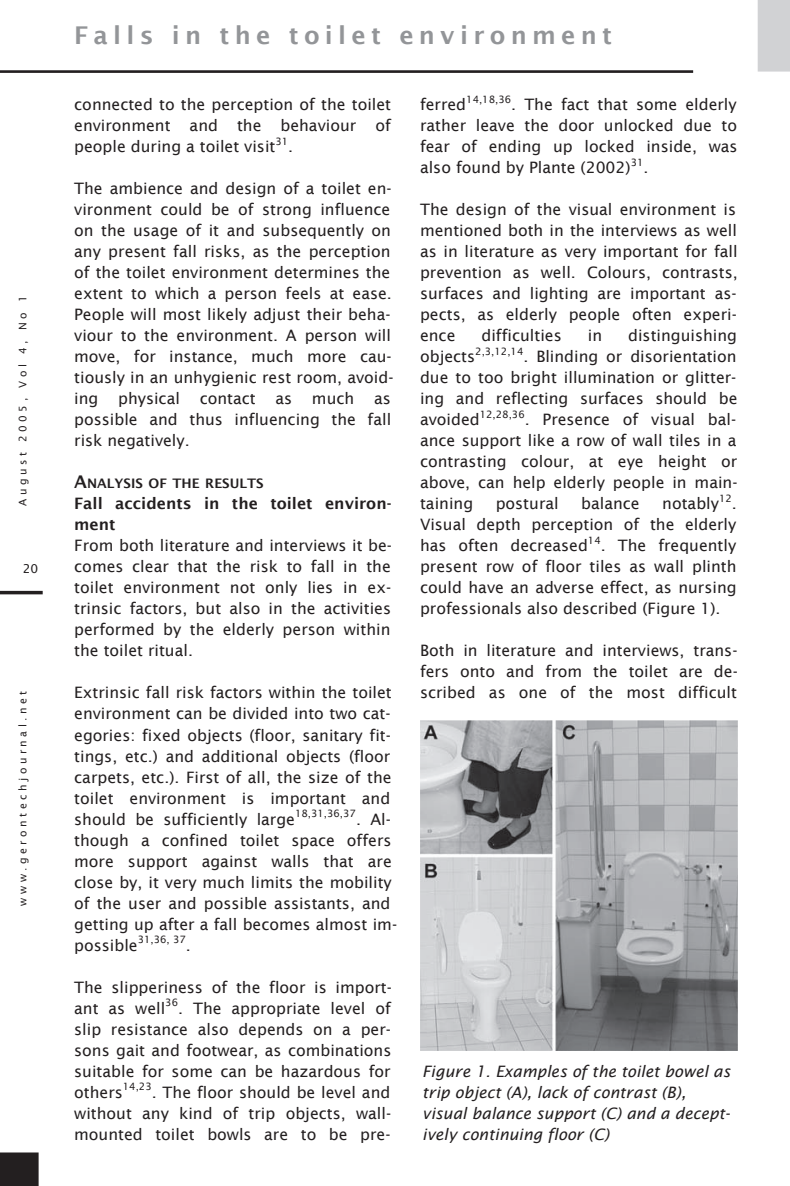
<style>
.page{position:relative;width:790px;height:1186px;background:#fff}
.page>*{position:absolute;margin:0;border:0;box-sizing:border-box;transform-origin:0 0}
.t1{font:600 24.5px "Lucida Sans";letter-spacing:.14em;color:#939598}
.t2{font:15.75px/21px "Lucida Sans";letter-spacing:-.015em;color:#231f20}
.t3{font:15.75px/21px "Lucida Sans";letter-spacing:-.075em;color:#231f20}
.t4{font:italic 15.75px/21px "Lucida Sans";letter-spacing:-.01em;color:#231f20}
.t5{font:15.75px/21px "Lucida Sans";letter-spacing:-.06em;color:#231f20}
.t6{font:600 15.75px/21px "Lucida Sans";letter-spacing:-.05em;color:#231f20}
.t7{font:15.75px "Lucida Sans";letter-spacing:.005em;color:#231f20}
.t8{font:15.75px "Lucida Sans";letter-spacing:-.065em;color:#231f20}
.t9{font:600 13.12px "Lucida Sans";letter-spacing:-.045em;color:#231f20}
.t10{font:12.25px "Lucida Sans";color:#231f20}
.t11{font:10.5px "Lucida Sans";letter-spacing:.335em;color:#231f20}
.t12{font:10.15px "Lucida Sans";color:#231f20}
.s1{font-size:17.5px}
</style>
<div class="page">
<svg style="left:0;top:1152px;width:39px;height:34px"></svg>
<div style="left:757px;top:0;width:32px;height:72px;background:#d1d2d4"></div>
<hr style="left:0;top:70px;width:693px;height:3px;background:#231f20">
<hr style="left:0;top:591px;width:43px;height:3px;background:#231f20">
<img style="left:420px;top:720px;width:317px;height:330px">
<p class="t11" style="left:16px;top:506px;width:212px;rotate:-90deg">August 2005, Vol4, No 1</p>
<p class="t10" style="left:23px;top:561px;width:17px">20</p>
<p class="t11" style="left:16px;top:905px;width:219px;rotate:-90deg">www.gerontechjournal.net</p>
<h1 class="t1" style="left:74px;top:20px;width:545px">Falls in th e toile t e nvironm e nt</h1>
<p class="t2" style="left:74px;top:94px;width:322px">conne cte d to th e pe rce ption ofth e toile t e nvironm e nt and</p>
<p class="t2" style="left:237px;top:115px;width:23px">th e</p>
<p class="t2" style="left:280px;top:115px;width:116px">be h aviour of</p>
<p class="t2" style="left:74px;top:136px;width:206px">pe ople during a toile tvisit</p>
<p class="t12" style="left:275px;top:135px;width:14px">31</p>
<p class="t2" style="left:288px;top:136px;width:9px">.</p>
<p class="t2" style="left:74px;top:178px;width:328px">Th e am bie nce and de sign of a toile t e n&shy;vironm e nt could be of strong influe nce on th e usage ofit and subsequently on any pre se nt fallrisk s, as th e pe rce ption ofth e toile te nvironm e ntde te rm ine s th e extent to wh ich a person feels at ease.<br>People willm ostlik ely adjustth eir beh a&shy;viour to th e e nvironm e nt. A pe rson w ill m ove , for instance , m uch m ore cau&shy;tiously in an unh ygie nic re stroom , avoid&shy;ing</p>
<p class="t3" style="left:118px;top:388px;width:173px">ph ys ical contact as</p>
<p class="t2" style="left:312px;top:388px;width:39px">m uch</p>
<p class="t2" style="left:74px;top:388px;width:328px;text-indent:299px">as possible and th us influe ncing th e fall risk ne gative ly.</p>
<p class="t9" style="left:74px;top:476px;width:192px"><span class="s1">A</span>NALYSIS O F TH E RESULTS</p>
<p class="t6" style="left:74px;top:493px;width:318px">Fallaccide nts in th e toile t e nviron&shy;m ent</p>
<p class="t3" style="left:74px;top:535px;width:319px">From both lite rature and inte rvie w s itbe - com e s cle ar th at th e risk to fallin th e toile t e nvironm e nt not only lie s in e x&shy;trinsic factors, but also in th e activitie s perform ed by th e elderly person with in th e toile tritual.</p>
<p class="t2" style="left:74px;top:682px;width:323px">Extrinsic fallrisk factors w ith in th e toile t e nvironm e ntcan be divide d into tw o cat&shy;e gorie s: fixe d obje cts (floor, sanitary fit&shy;tings, e tc.) and additionalobje cts (floor carpe ts, e tc.). First of all, th e siz e of th e toile t e nvironm e nt is im portant and sh ould be s ufficie ntly large</p>
<p class="t12" style="left:295px;top:807px;width:62px">18,31,36,37</p>
<p class="t2" style="left:74px;top:808px;width:324px;text-indent:282px">. Al&shy;th ough a confine d toile t space offe rs m ore s upport against w alls th at are close by, itve ry m uch lim its th e m obility ofth e user and possible assistants, and ge tting up afte r a fallbe com e s alm ostim - possible</p>
<p class="t12" style="left:138px;top:933px;width:50px">31,36, 37</p>
<p class="t2" style="left:186px;top:934px;width:9px">.</p>
<p class="t2" style="left:74px;top:976px;width:322px">Th e slippe rine ss of th e floor is im port&shy;ant as w e ll . Th e appropriate le ve lof</p>
<p class="t12" style="left:165px;top:996px;width:14px">36</p>
<p class="t2" style="left:74px;top:1018px;width:319px">slip re sistance also de pe nds on a pe r&shy;sons gait and footw e ar, as com binations suitable for som e can be h az ardous for oth e rs</p>
<p class="t12" style="left:123px;top:1080px;width:30px">14,23</p>
<p class="t2" style="left:74px;top:1081px;width:323px;text-indent:77px">. Th e floor sh ould be le ve land w ith out any k ind of trip obje cts, w all&shy;m ounte d toile t bowls are to be pre -</p>
<p class="t2" style="left:420px;top:94px;width:47px">fe rre d</p>
<p class="t12" style="left:466px;top:93px;width:46px">14,18,36</p>
<p class="t2" style="left:420px;top:94px;width:320px;text-indent:91px">. Th e fact th at som e elderly rath e r le ave th e door unlock e d due to fe ar of e nding up lock e d inside , was also found by Plante (2002)</p>
<p class="t12" style="left:630px;top:156px;width:14px">31</p>
<p class="t2" style="left:643px;top:157px;width:9px">.</p>
<p class="t3" style="left:420px;top:199px;width:329px">Th e de sign of th e vis uale nvironm e nt is<br>m e ntione d both in th e inte rvie w s as w e ll as in lite rature as ve ry im portant for fall pre ve ntion as w e ll. Colours, contrasts,<br>s urface s and ligh ting are im portant as&shy;pe cts, as e lde rly pe ople ofte n e xpe ri-<br>e nce</p>
<p class="t8" style="left:481px;top:326px;width:80px">difficultie s</p>
<p class="t2" style="left:587px;top:325px;width:16px">in</p>
<p class="t7" style="left:628px;top:326px;width:110px">distinguish ing</p>
<p class="t2" style="left:420px;top:346px;width:55px">obje cts</p>
<p class="t12" style="left:475px;top:345px;width:50px">2,3,12,14</p>
<p class="t2" style="left:420px;top:346px;width:318px;text-indent:103px">. Blinding or disorie ntation due to too brigh t illum ination or glitte r&shy;ing and re fle cting s urface s sh ould be avoide d</p>
<p class="t12" style="left:479px;top:408px;width:46px">12,28,36</p>
<p class="t2" style="left:420px;top:409px;width:322px;text-indent:105px">. Pre se nce of visual bal&shy;ance s upport lik e a row ofw alltile s in a contrasting colour, at e ye h e igh t or above , can h e lp e lde rly pe ople in m ain&shy;taining</p>
<p class="t3" style="left:495px;top:493px;width:142px">postural balance</p>
<p class="t2" style="left:662px;top:493px;width:60px">notab ly</p>
<p class="t12" style="left:718px;top:492px;width:14px">12</p>
<p class="t2" style="left:420px;top:493px;width:321px;text-align:justify;text-indent:312px">.<br>Vis ualde pth pe rce ption of th e e lde rly h as often decreased</p>
<p class="t12" style="left:587px;top:534px;width:14px">14</p>
<p class="t5" style="left:420px;top:535px;width:319px;text-indent:181px">. Th e freq uently pre se nt row of floor tile s as w allplinth could h ave an adve rse e ffe ct, as nursing profe ssionals also de scribe d (Figure 1).</p>
<p class="t3" style="left:420px;top:640px;width:322px">Both in lite rature and inte rvie w s, trans&shy;fe rs onto and from th e toile t are de - scribe d as one of th e m ost difficult</p>
<p class="t4" style="left:422px;top:1060px;width:309px">Figure 1. Exam ples ofth e toiletbow elas trip obje ct(A), lack ofcontrast(B), visualbalance support(C) and a decept&shy;ive ly continuing floor (C)</p>
</div>
